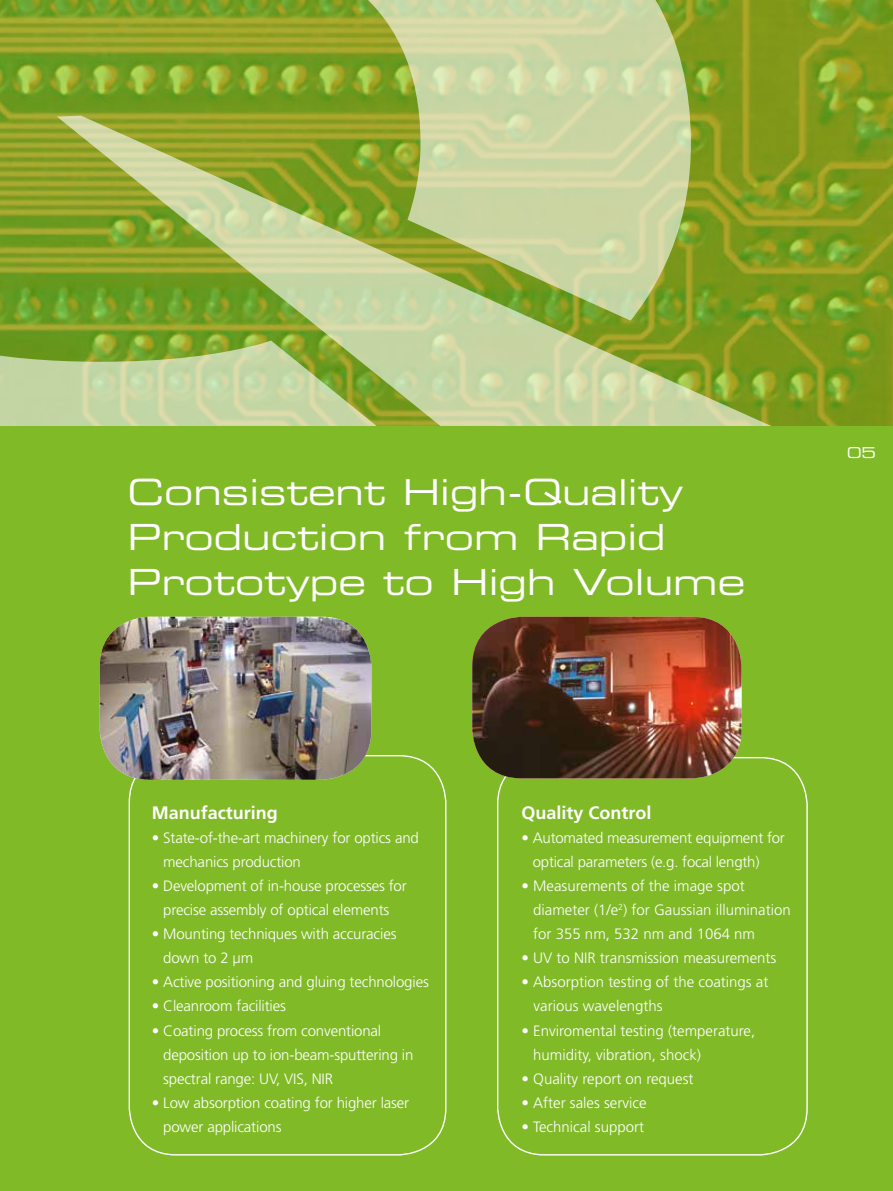
<style>
.page{position:relative;width:893px;height:1191px;background:#fff}
.page>*{position:absolute;margin:0;border:0;box-sizing:border-box;transform-origin:0 0}
.t1{font:36px/45px "Eurostile LT Std Ex 2";color:#fff}
.t2{font:700 18px "Frutiger LT Std";color:#fff}
.t3{font:300 15px/24px "Frutiger";letter-spacing:-.01em;color:#fff}
.t4{font:15px "Eurostile LT Std Ex 2";color:#fff}
</style>
<div class="page">
<img style="left:691px;top:0;width:202px;height:426px">
<svg style="left:691px;top:116px;width:150px;height:310px;background:#849d22"></svg>
<svg style="left:0;top:0;width:691px;height:426px;background:#a9bc67"></svg>
<div style="left:0;top:426px;width:893px;height:765px;background:#80ba27"></div>
<img style="left:100px;top:617px;width:271px;height:162px">
<img style="left:472px;top:617px;width:269px;height:161px">
<h1 class="t1" style="left:128px;top:469px;width:619px">Consistent High-Quality<br>Production from Rapid<br>Prototype to High Volume</h1>
<p class="t4" style="left:847px;top:442px;width:30px">05</p>
<p class="t2" style="left:152px;top:802px;width:128px">Manufacturing</p>
<p class="t3" style="left:163px;top:826px;width:257px;text-indent:-11px">• State-of-the-art machinery for optics and mechanics production</p>
<p class="t3" style="left:152px;top:874px;width:256px;text-align:center">• Development of in-house processes for precise assembly of optical elements</p>
<p class="t3" style="left:163px;top:922px;width:235px;text-indent:-11px">• Mounting techniques with accuracies down to 2 µm</p>
<p class="t3" style="left:152px;top:970px;width:278px">• Active positioning and gluing technologies</p>
<p class="t3" style="left:152px;top:994px;width:136px">• Cleanroom facilities</p>
<p class="t3" style="left:163px;top:1018px;width:252px;text-indent:-11px">• Coating process from conventional deposition up to ion-beam-sputtering in spectral range: UV, VIS, NIR</p>
<p class="t3" style="left:163px;top:1090px;width:248px;text-indent:-11px">• Low absorption coating for higher laser power applications</p>
<p class="t2" style="left:522px;top:802px;width:131px">Quality Control</p>
<p class="t3" style="left:533px;top:826px;width:254px;text-indent:-11px">• Automated measurement equipment for optical parameters (e.g. focal length)</p>
<p class="t3" style="left:533px;top:874px;width:259px;text-indent:-12px">• Measurements of the image spot diameter (1/e<sup>2</sup>) for Gaussian illumination for 355 nm, 532 nm and 1064 nm</p>
<p class="t3" style="left:522px;top:946px;width:256px">• UV to NIR transmission measurements</p>
<p class="t3" style="left:534px;top:970px;width:236px;text-indent:-12px">• Absorption testing of the coatings at various wavelengths</p>
<p class="t3" style="left:533px;top:1018px;width:223px;text-indent:-12px">• Enviromental testing (temperature, humidity, vibration, shock)</p>
<p class="t3" style="left:522px;top:1066px;width:173px">• Quality report on request</p>
<p class="t3" style="left:522px;top:1090px;width:126px">• After sales service</p>
<p class="t3" style="left:522px;top:1114px;width:124px">• Technical support</p>
</div>
